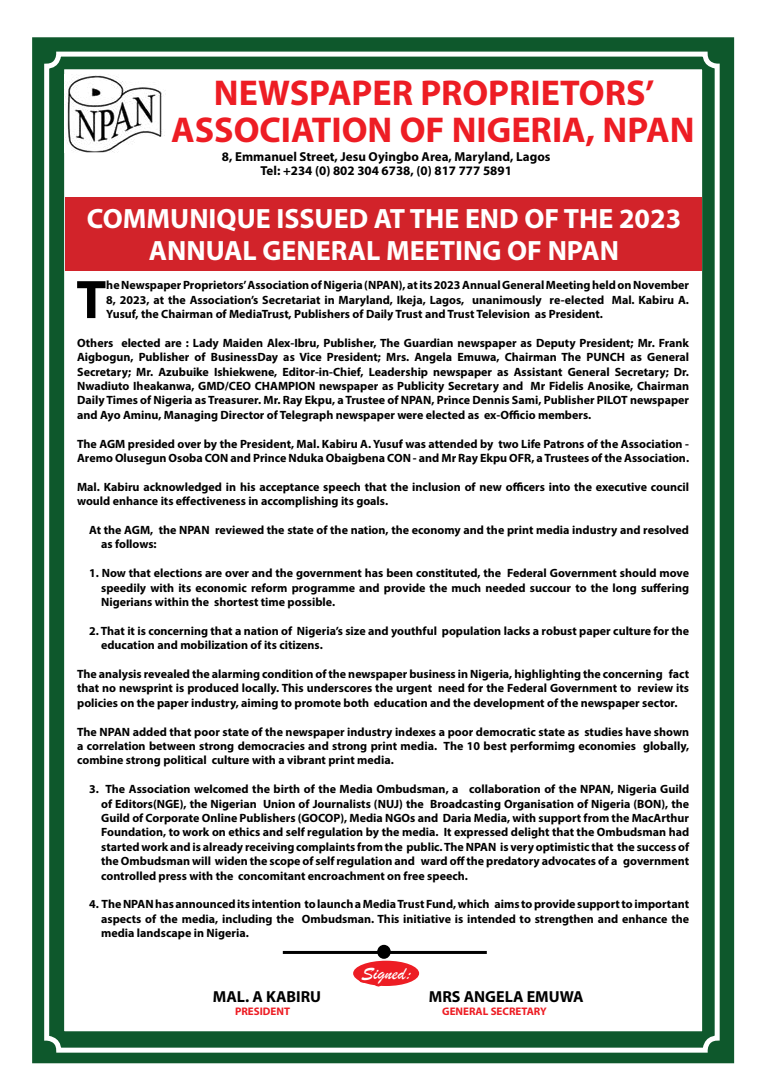
<style>
.page{position:relative;width:768px;height:1092px;background:#fff}
.page>*{position:absolute;margin:0;border:0;box-sizing:border-box;transform-origin:0 0}
.t1{font:700 54.7px "Myriad Pro";color:#000}
.t2{font:700 36px/37px "Myriad Pro";color:#ed1d24;text-align:center}
.t3{font:700 28px/32px "Myriad Pro";color:#fff;text-align:center}
.t4{font:19px "Brush Script";color:#fff}
.t5{font:700 16px "Myriad Pro";color:#000}
.t6{font:700 13px/14px "Myriad Pro";color:#000;text-align:center}
.t7{font:700 12px/14.4px "Myriad Pro";color:#000;text-align:justify}
.t8{font:700 11px "Myriad Pro";color:#ed1d24}
</style>
<div class="page">
<div style="left:32px;top:37px;width:702px;height:1026px;border:32px solid #0e582c"></div>
<div style="left:66px;top:198px;width:636px;height:73px;background:#d2232a"></div>
<img style="left:64px;top:74px;width:101px;height:79px">
<div style="left:44px;top:52px;width:676px;height:1001px;border:5px solid #fff;border-radius:12px"></div>
<hr style="left:283px;top:951px;width:204px;height:3px;background:#000">
<div style="left:377px;top:945px;width:14px;height:14px;background:#000;border-radius:50%"></div>
<svg style="left:353px;top:948px;width:66px;height:39px"></svg>
<h2 class="t2" style="left:171px;top:73px;width:525px">NEWSPAPER PROPRIETORS’<br>ASSOCIATION OF NIGERIA, NPAN</h2>
<p class="t6" style="left:222px;top:149px;width:330px">8, Emmanuel Street, Jesu Oyingbo Area, Maryland, Lagos<br>Tel: +234 (0) 802 304 6738, (0) 817 777 5891</p>
<h3 class="t3" style="left:87px;top:201px;width:596px">COMMUNIQUE ISSUED AT THE END OF THE 2023<br>ANNUAL GENERAL MEETING OF NPAN</h3>
<h1 class="t1" style="left:76px;top:264px;width:31px">T</h1>
<p class="t7" style="left:106px;top:278px;width:584px">he Newspaper Proprietors’ Association of Nigeria (NPAN), at its 2023 Annual General Meeting held on November 8, 2023, at the Association’s Secretariat in Maryland, Ikeja, Lagos, unanimously re-elected Mal. Kabiru A.<br>Yusuf, the Chairman of MediaTrust, Publishers of Daily Trust and Trust Television as President.</p>
<p class="t7" style="left:77px;top:335px;width:614px">Others elected are : Lady Maiden Alex-Ibru, Publisher, The Guardian newspaper as Deputy President; Mr. Frank Aigbogun, Publisher of BusinessDay as Vice President; Mrs. Angela Emuwa, Chairman The PUNCH as General Secretary; Mr. Azubuike Ishiekwene, Editor-in-Chief, Leadership newspaper as Assistant General Secretary; Dr.<br>Nwadiuto Iheakanwa, GMD/CEO CHAMPION newspaper as Publicity Secretary and Mr Fidelis Anosike, Chairman Daily Times of Nigeria as Treasurer. Mr. Ray Ekpu, a Trustee of NPAN, Prince Dennis Sami, Publisher PILOT newspaper and Ayo Aminu, Managing Director of Telegraph newspaper were elected as ex-Officio members.</p>
<p class="t7" style="left:77px;top:436px;width:613px">The AGM presided over by the President, Mal. Kabiru A. Yusuf was attended by two Life Patrons of the Association -<br>Aremo Olusegun Osoba CON and Prince Nduka Obaigbena CON - and Mr Ray Ekpu OFR, a Trustees of the Association.</p>
<p class="t7" style="left:77px;top:479px;width:614px">Mal. Kabiru acknowledged in his acceptance speech that the inclusion of new officers into the executive council would enhance its effectiveness in accomplishing its goals.</p>
<p class="t7" style="left:101px;top:522px;width:589px;text-indent:-12px">At the AGM, the NPAN reviewed the state of the nation, the economy and the print media industry and resolved as follows:</p>
<p class="t7" style="left:101px;top:566px;width:590px;text-indent:-12px">1. Now that elections are over and the government has been constituted, the Federal Government should move speedily with its economic reform programme and provide the much needed succour to the long suffering Nigerians within the shortest time possible.</p>
<p class="t7" style="left:101px;top:623px;width:590px;text-indent:-12px">2. That it is concerning that a nation of Nigeria’s size and youthful population lacks a robust paper culture for the education and mobilization of its citizens.</p>
<p class="t7" style="left:77px;top:666px;width:614px">The analysis revealed the alarming condition of the newspaper business in Nigeria, highlighting the concerning fact that no newsprint is produced locally. This underscores the urgent need for the Federal Government to review its policies on the paper industry, aiming to promote both education and the development of the newspaper sector.</p>
<p class="t7" style="left:77px;top:724px;width:614px">The NPAN added that poor state of the newspaper industry indexes a poor democratic state as studies have shown a correlation between strong democracies and strong print media. The 10 best performimg economies globally, combine strong political culture with a vibrant print media.</p>
<p class="t7" style="left:101px;top:782px;width:590px;text-indent:-12px">3. The Association welcomed the birth of the Media Ombudsman, a collaboration of the NPAN, Nigeria Guild of Editors(NGE), the Nigerian Union of Journalists (NUJ) the Broadcasting Organisation of Nigeria (BON), the Guild of Corporate Online Publishers (GOCOP), Media NGOs and Daria Media, with support from the MacArthur Foundation, to work on ethics and self regulation by the media. It expressed delight that the Ombudsman had started work and is already receiving complaints from the public. The NPAN is very optimistic that the success of the Ombudsman will widen the scope of self regulation and ward off the predatory advocates of a government controlled press with the concomitant encroachment on free speech.</p>
<p class="t7" style="left:101px;top:897px;width:590px;text-indent:-12px">4. The NPAN has announced its intention to launch a Media Trust Fund, which aims to provide support to important aspects of the media, including the Ombudsman. This initiative is intended to strengthen and enhance the media landscape in Nigeria.</p>
<h3 class="t4" style="left:361px;top:961px;width:52px">Signed:</h3>
<h3 class="t5" style="left:213px;top:986px;width:110px">MAL. A KABIRU</h3>
<h3 class="t5" style="left:429px;top:986px;width:156px">MRS ANGELA EMUWA</h3>
<p class="t8" style="left:235px;top:1004px;width:57px">PRESIDENT</p>
<p class="t8" style="left:442px;top:1004px;width:106px">GENERAL SECRETARY</p>
</div>
